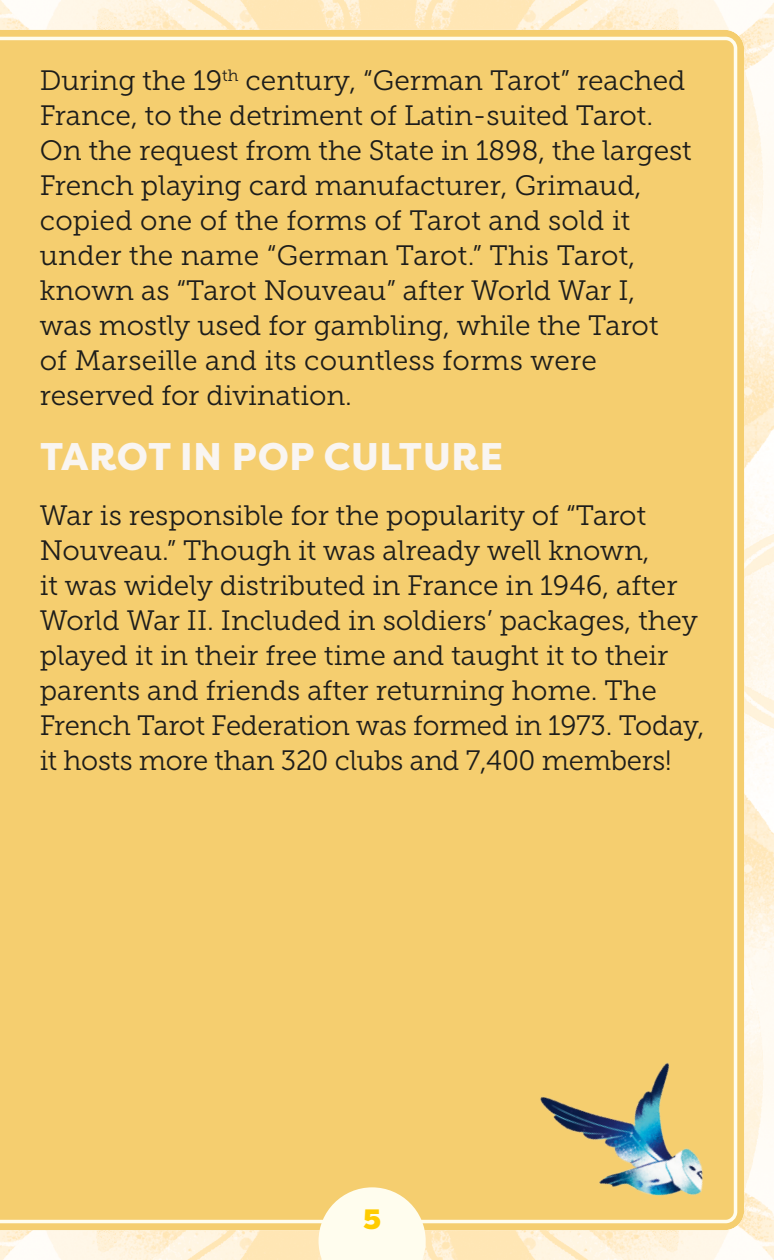
<style>
.page{position:relative;width:774px;height:1260px;background:#fff}
.page>*{position:absolute;margin:0;border:0;box-sizing:border-box;transform-origin:0 0}
.t1{font:800 38.5px "Filson Pro";letter-spacing:.02em;color:#f9f5f1}
.t2{font:28px/35px "Museo Slab 300";color:#1d1d1b}
.t3{font:900 28px "Filson Pro";color:#fc0}
</style>
<div class="page">
<img style="left:0;top:0;width:774px;height:1260px">
<div style="left:0;top:37px;width:737px;height:1186px;background:#f5ce6f"></div>
<svg style="left:318px;top:1187px;width:108px;height:73px;background:#fdf5d9"></svg>
<img style="left:494px;top:982px;width:280px;height:278px">
<p class="t2" style="left:40px;top:64px;width:654px">During the 19<sup>th</sup> century, “German Tarot” reached France, to the detriment of Latin-suited Tarot.<br>On the request from the State in 1898, the largest French playing card manufacturer, Grimaud, copied one of the forms of Tarot and sold it under the name “German Tarot.” This Tarot, known as “Tarot Nouveau” after World War I, was mostly used for gambling, while the Tarot of Marseille and its countless forms were reserved for divination.</p>
<h1 class="t1" style="left:40px;top:433px;width:464px">TAROT IN POP CULTURE</h1>
<p class="t2" style="left:40px;top:498px;width:666px">War is responsible for the popularity of “Tarot Nouveau.” Though it was already well known,<br>it was widely distributed in France in 1946, after World War II. Included in soldiers’ packages, they played it in their free time and taught it to their parents and friends after returning home. The French Tarot Federation was formed in 1973. Today, it hosts more than 320 clubs and 7,400 members!</p>
<p class="t3" style="left:363px;top:1202px;width:20px">5</p>
</div>
